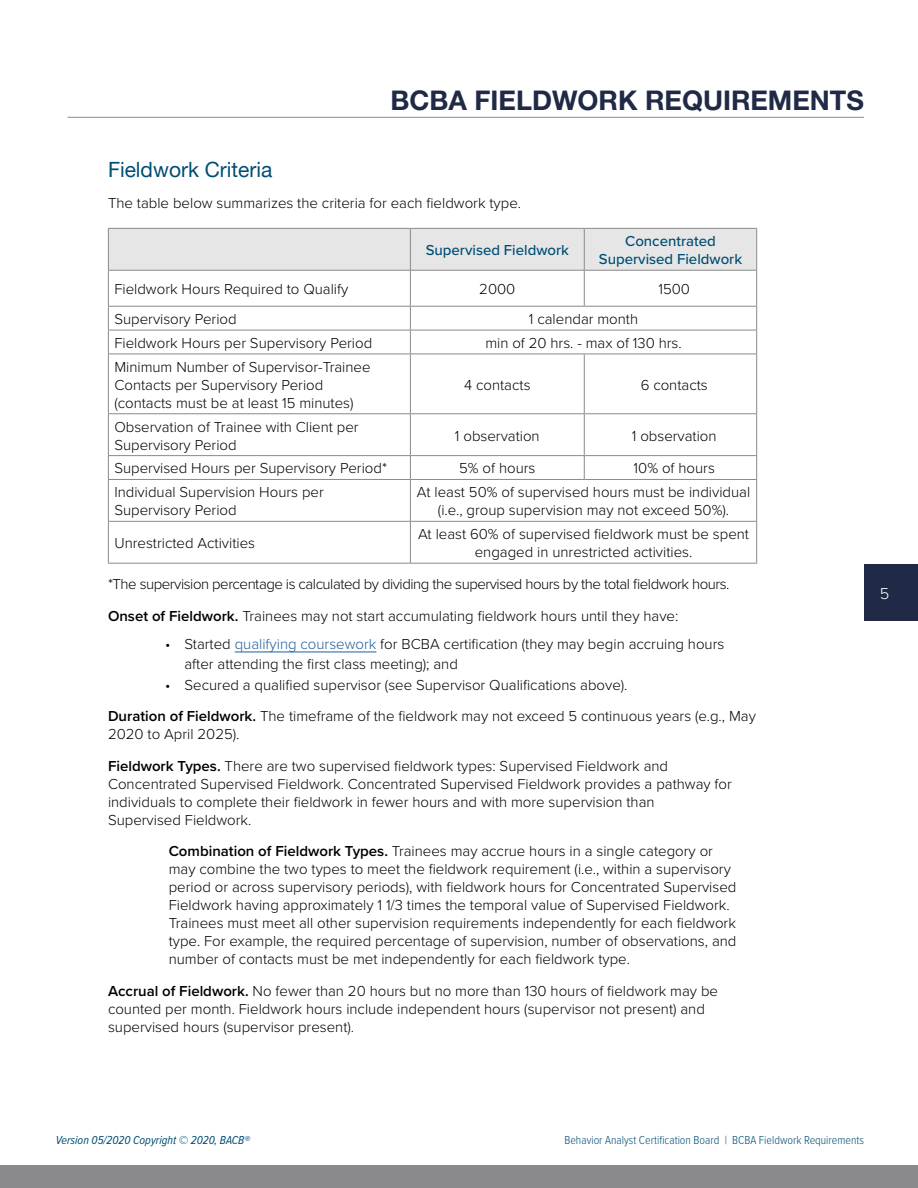
<style>
.page{position:relative;width:918px;height:1188px;background:#fff}
.page>*{position:absolute;margin:0;border:0;box-sizing:border-box;transform-origin:0 0}
.t1{font:700 27px "Helvetica Neue LT Pro";color:#202945}
.t2{font:21px "Helvetica Neue LT Pro";color:#004e74}
.t3{font:300 16.5px "Proxima Nova";color:#fff}
.t4{font:300 15px/18px "Proxima Nova";color:#000}
.t5{font:300 15px/31.5px "Proxima Nova";letter-spacing:-.03em;color:#000}
.t6{font:500 15px/18px "Proxima Nova";color:#004e74;text-align:center}
.t7{font:300 12px "Proxima Nova Cond";color:#004e74}
.t8{font:italic 12px "Proxima Nova Cond";color:#004e74}
.s1{font-weight:600}
.s2{color:#215e9e}
</style>
<div class="page">
<div style="left:0;top:1166px;width:918px;height:22px;background:#8a8a8d"></div>
<hr style="left:68px;top:117px;width:796px;height:1px;background:#8a8a8d">
<div style="left:864px;top:565px;width:54px;height:56px;background:#202945"></div>
<hr style="left:235px;top:652px;width:141px;height:1px;background:#215e9e">
<div style="left:109px;top:229px;width:647px;height:41px;background:#e7e6e6"></div>
<svg style="left:756px;top:307px;width:1px;height:47px"></svg>
<hr style="left:756px;top:480px;width:1px;height:41px;background:#8a8a8d">
<hr style="left:756px;top:522px;width:1px;height:41px;background:#8a8a8d">
<hr style="left:108px;top:228px;width:302px;height:1px;background:#8a8a8d">
<hr style="left:108px;top:229px;width:1px;height:41px;background:#8a8a8d">
<hr style="left:410px;top:228px;width:174px;height:1px;background:#8a8a8d">
<hr style="left:410px;top:229px;width:1px;height:41px;background:#8a8a8d">
<hr style="left:584px;top:228px;width:173px;height:1px;background:#8a8a8d">
<hr style="left:584px;top:229px;width:1px;height:41px;background:#8a8a8d">
<hr style="left:756px;top:229px;width:1px;height:41px;background:#8a8a8d">
<hr style="left:108px;top:270px;width:302px;height:1px;background:#8a8a8d">
<hr style="left:108px;top:271px;width:1px;height:35px;background:#8a8a8d">
<hr style="left:410px;top:270px;width:174px;height:1px;background:#8a8a8d">
<hr style="left:410px;top:271px;width:1px;height:35px;background:#8a8a8d">
<hr style="left:584px;top:270px;width:173px;height:1px;background:#8a8a8d">
<hr style="left:584px;top:271px;width:1px;height:35px;background:#8a8a8d">
<hr style="left:756px;top:271px;width:1px;height:35px;background:#8a8a8d">
<hr style="left:756px;top:354px;width:1px;height:59px;background:#8a8a8d">
<hr style="left:108px;top:306px;width:302px;height:1px;background:#8a8a8d">
<svg style="left:108px;top:307px;width:1px;height:47px"></svg>
<hr style="left:410px;top:306px;width:174px;height:1px;background:#8a8a8d">
<svg style="left:410px;top:307px;width:1px;height:47px"></svg>
<hr style="left:584px;top:306px;width:173px;height:1px;background:#8a8a8d">
<hr style="left:108px;top:330px;width:302px;height:1px;background:#8a8a8d">
<hr style="left:410px;top:330px;width:174px;height:1px;background:#8a8a8d">
<hr style="left:584px;top:330px;width:173px;height:1px;background:#8a8a8d">
<hr style="left:108px;top:354px;width:302px;height:1px;background:#8a8a8d">
<hr style="left:108px;top:354px;width:1px;height:59px;background:#8a8a8d">
<hr style="left:410px;top:354px;width:174px;height:1px;background:#8a8a8d">
<hr style="left:410px;top:354px;width:1px;height:59px;background:#8a8a8d">
<hr style="left:584px;top:354px;width:173px;height:1px;background:#8a8a8d">
<hr style="left:584px;top:354px;width:1px;height:59px;background:#8a8a8d">
<hr style="left:108px;top:413px;width:302px;height:1px;background:#8a8a8d">
<hr style="left:108px;top:414px;width:1px;height:41px;background:#8a8a8d">
<hr style="left:410px;top:413px;width:174px;height:1px;background:#8a8a8d">
<hr style="left:410px;top:414px;width:1px;height:41px;background:#8a8a8d">
<hr style="left:584px;top:413px;width:173px;height:1px;background:#8a8a8d">
<hr style="left:584px;top:414px;width:1px;height:41px;background:#8a8a8d">
<hr style="left:756px;top:414px;width:1px;height:41px;background:#8a8a8d">
<hr style="left:108px;top:455px;width:302px;height:1px;background:#8a8a8d">
<svg style="left:108px;top:456px;width:1px;height:23px"></svg>
<hr style="left:410px;top:455px;width:174px;height:1px;background:#8a8a8d">
<svg style="left:410px;top:456px;width:1px;height:23px"></svg>
<hr style="left:584px;top:455px;width:173px;height:1px;background:#8a8a8d">
<svg style="left:584px;top:456px;width:1px;height:23px"></svg>
<svg style="left:756px;top:456px;width:1px;height:23px"></svg>
<hr style="left:108px;top:479px;width:302px;height:1px;background:#8a8a8d">
<hr style="left:108px;top:480px;width:1px;height:41px;background:#8a8a8d">
<hr style="left:410px;top:479px;width:174px;height:1px;background:#8a8a8d">
<hr style="left:410px;top:480px;width:1px;height:41px;background:#8a8a8d">
<hr style="left:584px;top:479px;width:173px;height:1px;background:#8a8a8d">
<hr style="left:108px;top:521px;width:302px;height:1px;background:#8a8a8d">
<hr style="left:108px;top:522px;width:1px;height:41px;background:#8a8a8d">
<hr style="left:410px;top:521px;width:174px;height:1px;background:#8a8a8d">
<hr style="left:410px;top:522px;width:1px;height:41px;background:#8a8a8d">
<hr style="left:584px;top:521px;width:173px;height:1px;background:#8a8a8d">
<hr style="left:108px;top:563px;width:302px;height:1px;background:#8a8a8d">
<hr style="left:410px;top:563px;width:174px;height:1px;background:#8a8a8d">
<hr style="left:584px;top:563px;width:173px;height:1px;background:#8a8a8d">
<h1 class="t1" style="left:391px;top:84px;width:475px">BCBA FIELDWORK REQUIREMENTS</h1>
<h2 class="t2" style="left:108px;top:157px;width:166px">Fieldwork Criteria</h2>
<p class="t4" style="left:108px;top:194px;width:415px">The table below summarizes the criteria for each fieldwork type.</p>
<p class="t6" style="left:426px;top:241px;width:145px">Supervised Fieldwork</p>
<p class="t6" style="left:599px;top:232px;width:145px">Concentrated<br>Supervised Fieldwork</p>
<p class="t4" style="left:114px;top:279px;width:236px">Fieldwork Hours Required to Qualify</p>
<p class="t4" style="left:479px;top:279px;width:38px">2000</p>
<p class="t4" style="left:658px;top:279px;width:33px">1500</p>
<p class="t4" style="left:114px;top:309px;width:124px">Supervisory Period</p>
<p class="t4" style="left:529px;top:309px;width:111px">1 calendar month</p>
<p class="t4" style="left:114px;top:333px;width:259px">Fieldwork Hours per Supervisory Period</p>
<p class="t4" style="left:485px;top:333px;width:198px">min of 20 hrs. - max of 130 hrs.</p>
<p class="t4" style="left:114px;top:357px;width:258px">Minimum Number of Supervisor-Trainee<br>Contacts per Supervisory Period (contacts must be at least 15 minutes)</p>
<p class="t4" style="left:464px;top:375px;width:68px">4 contacts</p>
<p class="t4" style="left:641px;top:375px;width:69px">6 contacts</p>
<p class="t4" style="left:114px;top:417px;width:246px">Observation of Trainee with Client per<br>Supervisory Period</p>
<p class="t4" style="left:455px;top:426px;width:86px">1 observation</p>
<p class="t4" style="left:632px;top:426px;width:86px">1 observation</p>
<p class="t4" style="left:114px;top:459px;width:274px">Supervised Hours per Supervisory Period*</p>
<p class="t4" style="left:459px;top:459px;width:78px">5% of hours</p>
<p class="t4" style="left:634px;top:459px;width:83px">10% of hours</p>
<p class="t4" style="left:114px;top:482px;width:211px">Individual Supervision Hours per<br>Supervisory Period</p>
<p class="t4" style="left:417px;top:482px;width:335px;text-align:center">At least 50% of supervised hours must be individual (i.e., group supervision may not exceed 50%).</p>
<p class="t4" style="left:114px;top:533px;width:142px">Unrestricted Activities</p>
<p class="t4" style="left:418px;top:524px;width:333px;text-align:center">At least 60% of supervised fieldwork must be spent engaged in unrestricted activities.</p>
<p class="t5" style="left:108px;top:567px;width:623px">*The supervision percentage is calculated by dividing the supervised hours by the total fieldwork hours.<br><span class="s1">Onset of Fieldwork.</span> Trainees may not start accumulating fieldwork hours until they have:</p>
<p class="t4" style="left:185px;top:634px;width:541px;line-height:19.5px;text-indent:-19px">• Started <span class="s2">qualifying coursework</span> for BCBA certification (they may begin accruing hours after attending the first class meeting); and</p>
<p class="t4" style="left:108px;top:668px;width:649px;line-height:31.5px;text-indent:57px">• Secured a qualified supervisor (see Supervisor Qualifications above).<br><span class="s1">Duration of Fieldwork.</span> The timeframe of the fieldwork may not exceed 5 continuous years (e.g., May</p>
<p class="t4" style="left:108px;top:718px;width:562px;line-height:31.5px">2020 to April 2025).<br><span class="s1">Fieldwork Types.</span> There are two supervised fieldwork types: Supervised Fieldwork and</p>
<p class="t4" style="left:108px;top:774px;width:625px">Concentrated Supervised Fieldwork. Concentrated Supervised Fieldwork provides a pathway for individuals to complete their fieldwork in fewer hours and with more supervision than<br>Supervised Fieldwork.</p>
<p class="t4" style="left:169px;top:841px;width:569px"><span class="s1">Combination of Fieldwork Types.</span> Trainees may accrue hours in a single category or may combine the two types to meet the fieldwork requirement (i.e., within a supervisory period or across supervisory periods), with fieldwork hours for Concentrated Supervised Fieldwork having approximately 1 1/3 times the temporal value of Supervised Fieldwork.<br>Trainees must meet all other supervision requirements independently for each fieldwork type. For example, the required percentage of supervision, number of observations, and number of contacts must be met independently for each fieldwork type.</p>
<p class="t4" style="left:108px;top:981px;width:612px"><span class="s1">Accrual of Fieldwork.</span> No fewer than 20 hours but no more than 130 hours of fieldwork may be counted per month. Fieldwork hours include independent hours (supervisor not present) and supervised hours (supervisor present).</p>
<p class="t3" style="left:880px;top:582px;width:11px">5</p>
<p class="t8" style="left:56px;top:1131px;width:196px">Version 05/2020 Copyright © 2020, BACB®</p>
<p class="t7" style="left:564px;top:1131px;width:301px">Behavior Analyst Certification Board | BCBA Fieldwork Requirements</p>
</div>
